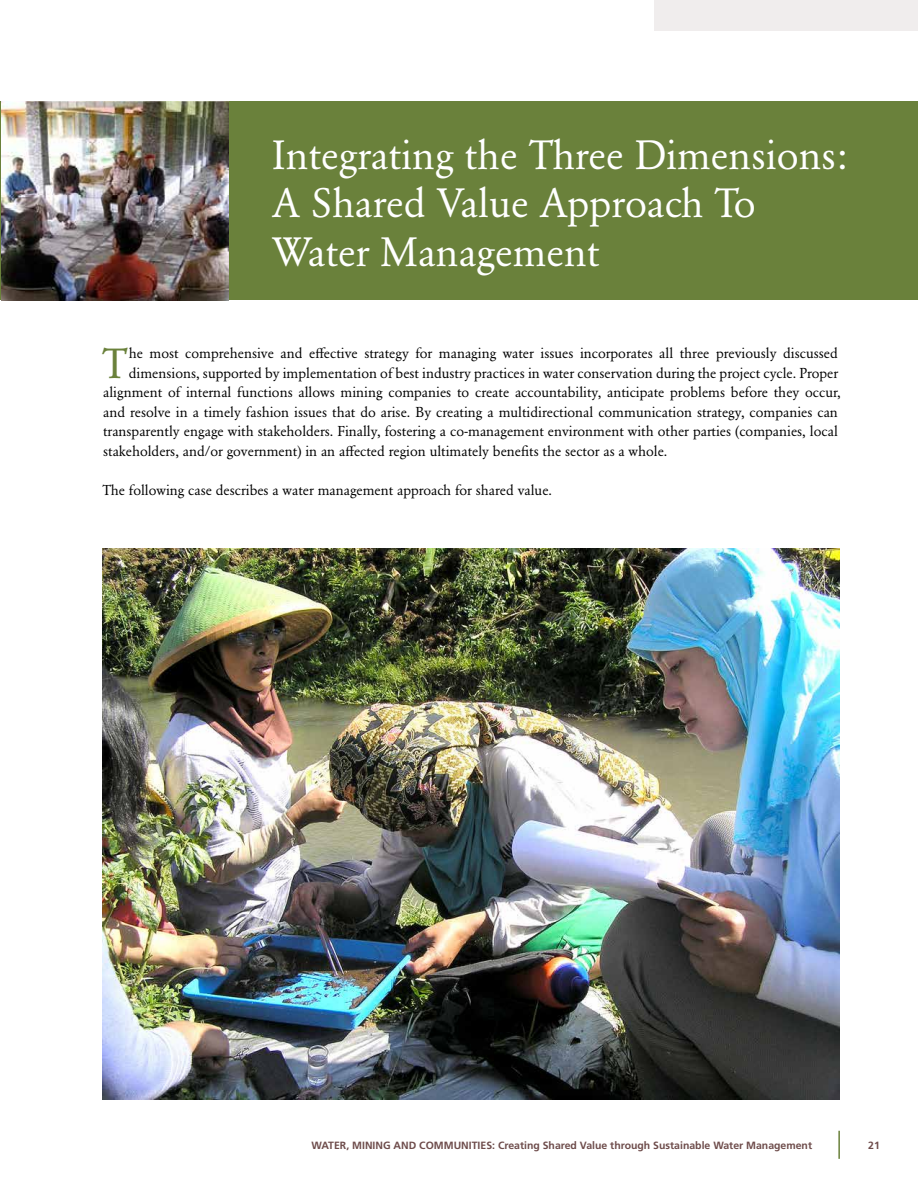
<style>
.page{position:relative;width:918px;height:1188px;background:#fff}
.page>*{position:absolute;margin:0;border:0;box-sizing:border-box;transform-origin:0 0}
.t1{font:41.7px "Garamond Berth BQ";color:#6a813b}
.t2{font:40.5px/48.6px "Garamond Berth BQ";color:#fff}
.t3{font:14.25px "Garamond Berth BQ";color:#000}
.t4{font:700 10.5px "Frutiger LT Std";color:#6e4c4b}
</style>
<div class="page">
<div style="left:654px;top:0;width:264px;height:31px;background:#f0eded"></div>
<div style="left:0;top:102px;width:918px;height:198px;background:#6a813b"></div>
<img style="left:2px;top:102px;width:226px;height:198px">
<img style="left:103px;top:549px;width:736px;height:551px">
<hr style="left:838px;top:1131px;width:2px;height:28px;background:#6a813b">
<h2 class="t2" style="left:272px;top:130px;width:577px">Integrating the Three Dimensions:<br>A Shared Value Approach To<br>Water Management</h2>
<h1 class="t1" style="left:102px;top:339px;width:28px">T</h1>
<p class="t3" style="left:129px;top:345px;width:711px">he most comprehensive and effective strategy for managing water issues incorporates all three previously discussed</p>
<p class="t3" style="left:129px;top:365px;width:711px">dimensions, supported by implementation of best industry practices in water conservation during the project cycle. Proper</p>
<p class="t3" style="left:103px;top:384px;width:739px">alignment of internal functions allows mining companies to create accountability, anticipate problems before they occur,</p>
<p class="t3" style="left:103px;top:404px;width:736px">and resolve in a timely fashion issues that do arise. By creating a multidirectional communication strategy, companies can</p>
<p class="t3" style="left:103px;top:423px;width:736px">transparently engage with stakeholders. Finally, fostering a co-management environment with other parties (companies, local</p>
<p class="t3" style="left:103px;top:443px;width:566px">stakeholders, and/or government) in an affected region ultimately benefits the sector as a whole.</p>
<p class="t3" style="left:102px;top:482px;width:451px">The following case describes a water management approach for shared value.</p>
<p class="t4" style="left:311px;top:1139px;width:502px">WATER, MINING AND COMMUNITIES: Creating Shared Value through Sustainable Water Management</p>
<p class="t4" style="left:868px;top:1139px;width:13px">21</p>
</div>
